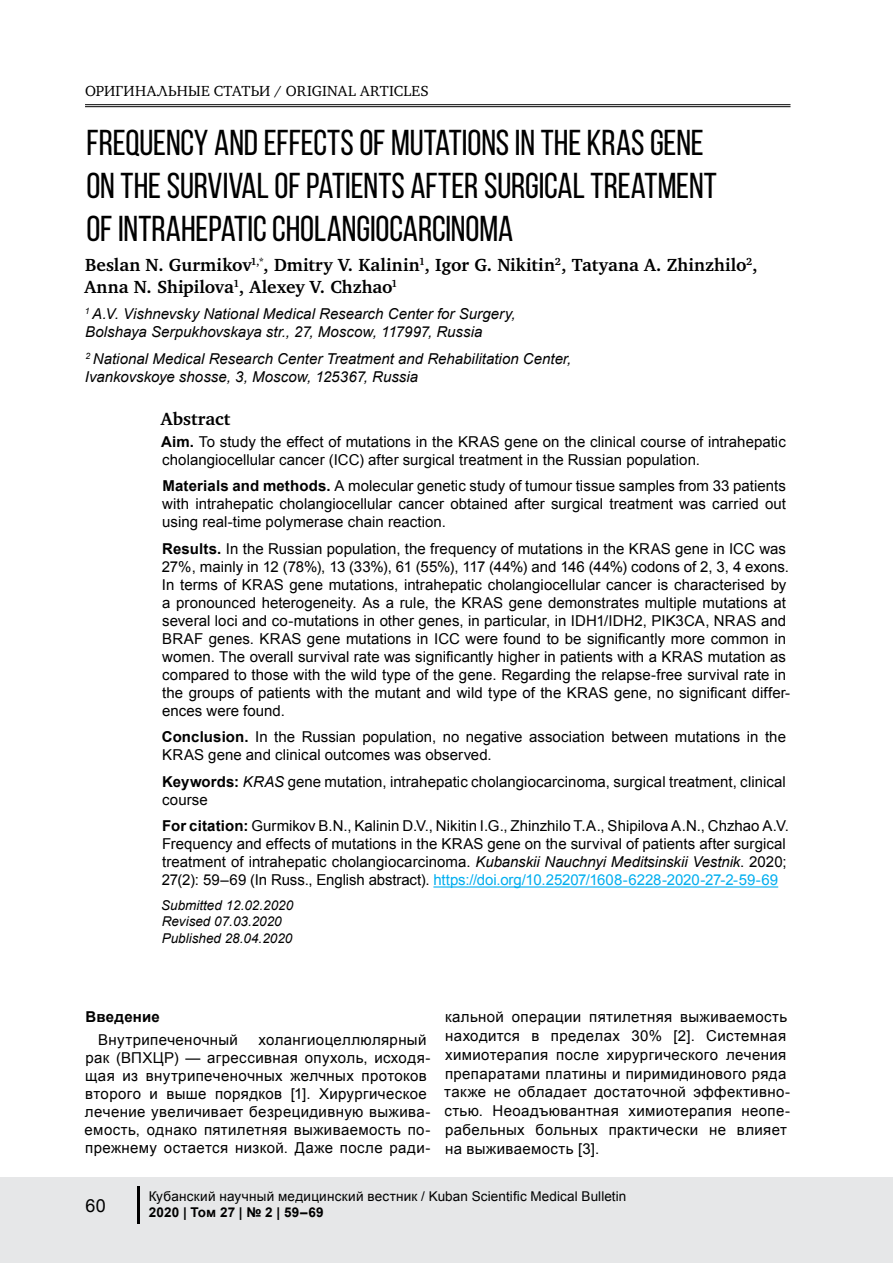
<style>
.page{position:relative;width:893px;height:1263px;background:#fff}
.page>*{position:absolute;margin:0;border:0;box-sizing:border-box;transform-origin:0 0}
.t1{font:36px/43.2px "Bebas Neue";letter-spacing:-.005em;color:#000}
.t2{font:700 18px/21.6px "Khartiya";letter-spacing:.005em;color:#000}
.t3{font:18px "Arial";color:#000}
.t4{font:15px/18px "Arial";letter-spacing:.005em;color:#000}
.t5{font:15px/18.8px "Arial";letter-spacing:.025em;color:#000}
.t6{font:italic 15px/18px "Arial";color:#000}
.t7{font:15px "Khartiya";letter-spacing:.015em;color:#000}
.t8{font:700 15px "Arial";letter-spacing:.015em;color:#000}
.t9{font:13.5px "Arial";letter-spacing:.015em;color:#000}
.t10{font:italic 13.5px/16.2px "Arial";color:#000}
.t11{font:700 13.5px "Arial";letter-spacing:.01em;color:#000}
.s1{font-weight:700}
.s2{font-style:italic}
.s3{color:#00aeef}
</style>
<div class="page">
<div style="left:0;top:1178px;width:893px;height:85px;background:#e6e7e8"></div>
<hr style="left:85px;top:104px;width:705px;height:1px;background:#000">
<hr style="left:85px;top:106px;width:705px;height:1px;background:#000">
<hr style="left:137px;top:1186px;width:2px;height:37px;background:#000">
<hr style="left:433px;top:886px;width:345px;height:1px;background:#00aeef">
<p class="t7" style="left:85px;top:81px;width:345px">ОРИГИНАЛЬНЫЕ СТАТЬИ / ORIGINAL ARTICLES</p>
<h1 class="t1" style="left:86px;top:120px;width:632px">FREQUENCY AND EFFECTS OF MUTATIONS IN THE KRAS GENE<br>ON THE SURVIVAL OF PATIENTS AFTER SURGICAL TREATMENT<br>OF INTRAHEPATIC CHOLANGIOCARCINOMA</h1>
<p class="t2" style="left:84px;top:255px;width:675px">Beslan N. Gurmikov<sup>1,*</sup>, Dmitry V. Kalinin<sup>1</sup>, Igor G. Nikitin<sup>2</sup>, Tatyana A. Zhinzhilo<sup>2</sup>,<br>Anna N. Shipilova<sup>1</sup>, Alexey V. Chzhao<sup>1</sup></p>
<p class="t6" style="left:85px;top:305px;width:432px"><sup>1</sup> A.V. Vishnevsky National Medical Research Center for Surgery,<br>Bolshaya Serpukhovskaya str., 27, Moscow, 117997, Russia</p>
<p class="t6" style="left:85px;top:350px;width:488px"><sup>2</sup> National Medical Research Center Treatment and Rehabilitation Center,<br>Ivankovskoye shosse, 3, Moscow, 125367, Russia</p>
<p class="t2" style="left:161px;top:408px;width:71px">Abstract</p>
<p class="t4" style="left:161px;top:433px;width:626px"><span class="s1">Aim.</span> To study the effect of mutations in the KRAS gene on the clinical course of intrahepatic cholangiocellular cancer (ICC) after surgical treatment in the Russian population.</p>
<p class="t4" style="left:162px;top:477px;width:625px;text-align:justify"><span class="s1">Materials and methods.</span> A molecular genetic study of tumour tissue samples from 33 patients with intrahepatic cholangiocellular cancer obtained after surgical treatment was carried out using real-time polymerase chain reaction.</p>
<p class="t4" style="left:162px;top:540px;width:630px"><span class="s1">Results.</span> In the Russian population, the frequency of mutations in the KRAS gene in ICC was 27%, mainly in 12 (78%), 13 (33%), 61 (55%), 117 (44%) and 146 (44%) codons of 2, 3, 4 exons.<br>In terms of KRAS gene mutations, intrahepatic cholangiocellular cancer is characterised by a pronounced heterogeneity. As a rule, the KRAS gene demonstrates multiple mutations at several loci and co-mutations in other genes, in particular, in IDH1/IDH2, PIK3CA, NRAS and BRAF genes. KRAS gene mutations in ICC were found to be significantly more common in women. The overall survival rate was significantly higher in patients with a KRAS mutation as compared to those with the wild type of the gene. Regarding the relapse-free survival rate in the groups of patients with the mutant and wild type of the KRAS gene, no significant differ&shy;ences were found.</p>
<p class="t4" style="left:162px;top:728px;width:626px"><span class="s1">Conclusion.</span> In the Russian population, no negative association between mutations in the<br>KRAS gene and clinical outcomes was observed.</p>
<p class="t4" style="left:162px;top:773px;width:625px"><span class="s1">Keywords:</span> <span class="s2">KRAS</span> gene mutation, intrahepatic cholangiocarcinoma, surgical treatment, clinical course</p>
<p class="t4" style="left:162px;top:817px;width:629px"><span class="s1">For citation:</span> Gurmikov B.N., Kalinin D.V., Nikitin I.G., Zhinzhilo T.A., Shipilova A.N., Chzhao A.V.<br>Frequency and effects of mutations in the KRAS gene on the survival of patients after surgical treatment of intrahepatic cholangiocarcinoma. <span class="s2">Kubanskii Nauchnyi Meditsinskii Vestnik</span>. 2020; 27(2): 59–69 (In Russ., English abstract). <span class="s3">https://doi.org/10.25207/1608-6228-2020-27-2-59-69</span></p>
<p class="t10" style="left:161px;top:897px;width:134px">Submitted 12.02.2020<br>Revised 07.03.2020<br>Published 28.04.2020</p>
<p class="t8" style="left:86px;top:1007px;width:76px">Введение</p>
<p class="t5" style="left:98px;top:1030px;width:141px">Внутрипеченочный</p>
<p class="t5" style="left:85px;top:1030px;width:347px;line-height:18px;text-indent:174px">холангиоцеллюлярный рак (ВПХЦР) — агрессивная опухоль, исходя&shy;щая из внутрипеченочных желчных протоков второго и выше порядков [1]. Хирургическое лечение увеличивает безрецидивную выжива&shy;емость, однако пятилетняя выживаемость по&shy;прежнему остается низкой. Даже после ради-</p>
<p class="t5" style="left:444px;top:1008px;width:347px">кальной операции пятилетняя выживаемость находится в пределах 30% [2]. Системная химиотерапия после хирургического лечения препаратами платины и пиримидинового ряда также не обладает достаточной эффективно&shy;стью. Неоадъювантная химиотерапия неопе&shy;рабельных больных практически не влияет на выживаемость [3].</p>
<p class="t3" style="left:85px;top:1193px;width:22px">60</p>
<p class="t9" style="left:149px;top:1187px;width:479px">Кубанский научный медицинский вестник / Kuban Scientific Medical Bulletin</p>
<p class="t11" style="left:149px;top:1203px;width:176px">2020 | Toм 27 | № 2 | 59–69</p>
</div>
